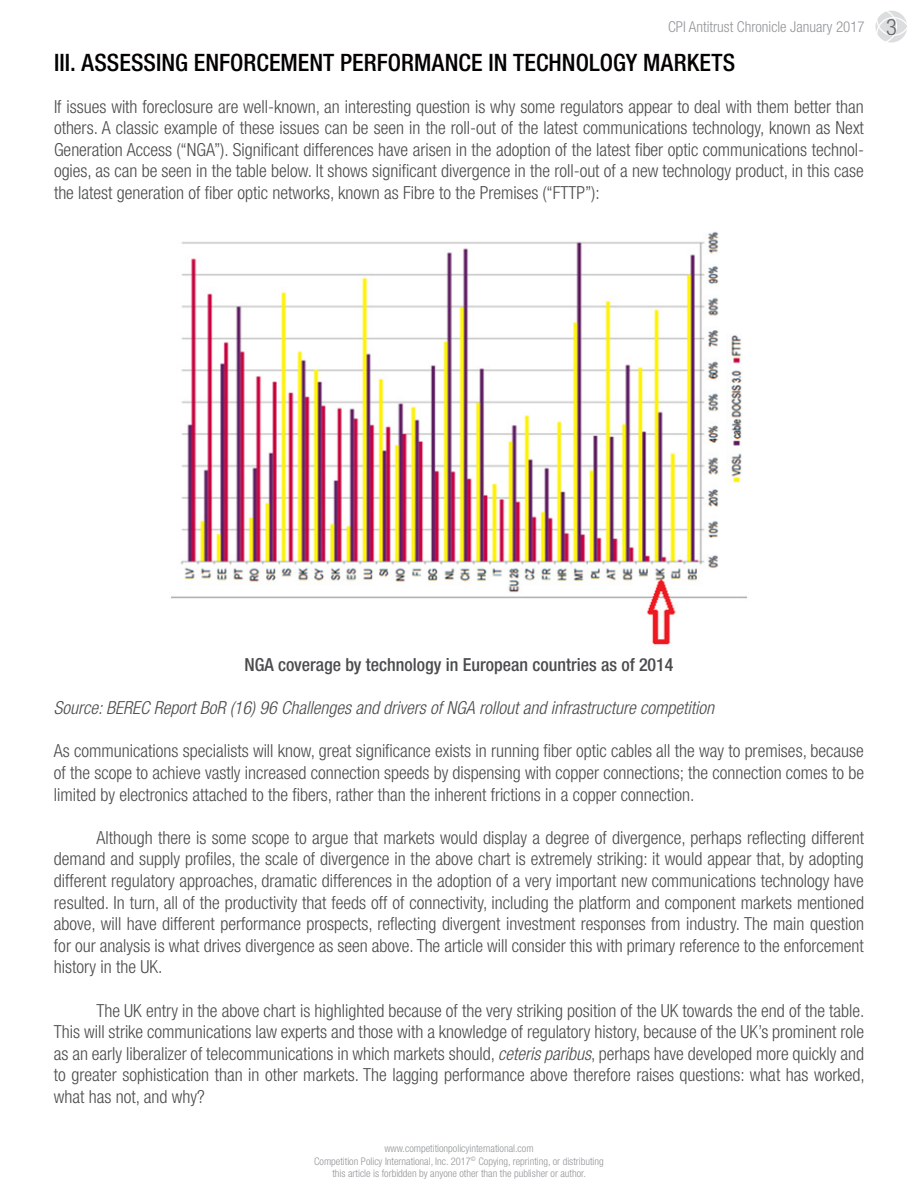
<style>
.page{position:relative;width:918px;height:1188px;background:#fff}
.page>*{position:absolute;margin:0;border:0;box-sizing:border-box;transform-origin:0 0}
.t1{font:500 condensed 24px "Helvetica Neue LT Std";color:#040101}
.t2{font:300 condensed 22.5px "Helvetica Neue LT Std";color:#636366}
.t3{font:300 condensed 18px/21.6px "Helvetica Neue LT Std";color:#4b4c4d;text-align:justify}
.t4{font:italic 300 condensed 18px "Helvetica Neue LT Std";color:#4b4c4d}
.t5{font:500 condensed 18px "Helvetica Neue LT Std";color:#4b4c4d}
.t6{font:300 condensed 15px "Helvetica Neue LT Std";color:#939598}
.t7{font:300 condensed 10.5px/12.6px "Helvetica Neue LT Std";color:#939598;text-align:center}
.s1{font-style:italic}
</style>
<div class="page">
<svg style="left:875px;top:11px;width:32px;height:32px"></svg>
<img style="left:171px;top:231px;width:576px;height:416px">
<p class="t6" style="left:668px;top:18px;width:198px">CPI Antitrust Chronicle January 2017</p>
<p class="t1" style="left:54px;top:48px;width:683px">III. ASSESSING ENFORCEMENT PERFORMANCE IN TECHNOLOGY MARKETS</p>
<p class="t3" style="left:54px;top:95px;width:811px">If issues with foreclosure are well-known, an interesting question is why some regulators appear to deal with them better than others. A classic example of these issues can be seen in the roll-out of the latest communications technology, known as Next Generation Access (“NGA”). Significant differences have arisen in the adoption of the latest fiber optic communications technol&shy;ogies, as can be seen in the table below. It shows significant divergence in the roll-out of a new technology product, in this case the latest generation of fiber optic networks, known as Fibre to the Premises (“FTTP”):</p>
<p class="t2" style="left:886px;top:14px;width:12px">3</p>
<p class="t5" style="left:244px;top:654px;width:431px">NGA coverage by technology in European countries as of 2014</p>
<p class="t4" style="left:54px;top:697px;width:662px">Source: BEREC Report BoR (16) 96 Challenges and drivers of NGA rollout and infrastructure competition</p>
<p class="t3" style="left:54px;top:740px;width:812px">As communications specialists will know, great significance exists in running fiber optic cables all the way to premises, because of the scope to achieve vastly increased connection speeds by dispensing with copper connections; the connection comes to be limited by electronics attached to the fibers, rather than the inherent frictions in a copper connection.</p>
<p class="t3" style="left:54px;top:826px;width:812px;text-indent:43px">Although there is some scope to argue that markets would display a degree of divergence, perhaps reflecting different demand and supply profiles, the scale of divergence in the above chart is extremely striking: it would appear that, by adopting different regulatory approaches, dramatic differences in the adoption of a very important new communications technology have resulted. In turn, all of the productivity that feeds off of connectivity, including the platform and component markets mentioned above, will have different performance prospects, reflecting divergent investment responses from industry. The main question for our analysis is what drives divergence as seen above. The article will consider this with primary reference to the enforcement history in the UK.</p>
<p class="t3" style="left:54px;top:999px;width:812px;text-indent:43px">The UK entry in the above chart is highlighted because of the very striking position of the UK towards the end of the table.<br>This will strike communications law experts and those with a knowledge of regulatory history, because of the UK’s prominent role as an early liberalizer of telecommunications in which markets should, <span class="s1">ceteris paribus</span>, perhaps have developed more quickly and to greater sophistication than in other markets. The lagging performance above therefore raises questions: what has worked, what has not, and why?</p>
<p class="t7" style="left:314px;top:1142px;width:291px">www.competitionpolicyinternational.com<br>Competition Policy International, Inc. 2017<sup>©</sup> Copying, reprinting, or distributing this article is forbidden by anyone other than the publisher or author.</p>
</div>
